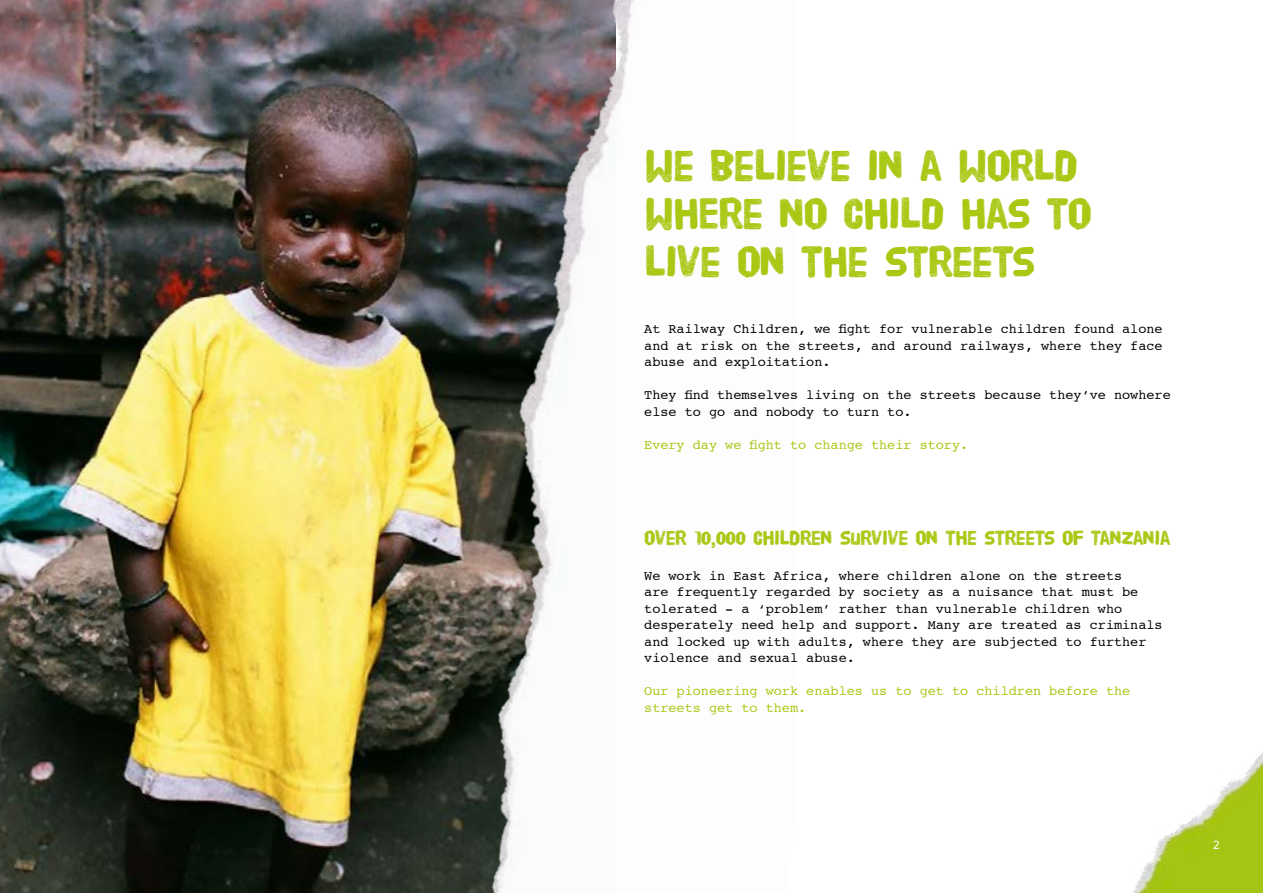
<style>
.page{position:relative;width:1263px;height:893px;background:#fff}
.page>*{position:absolute;margin:0;border:0;box-sizing:border-box;transform-origin:0 0}
.t1{font:45px/48px "HVD Poster";letter-spacing:-.03em;color:#a8c813}
.t2{font:21px "HVD Poster";letter-spacing:-.03em;color:#a8c813}
.t3{font:13.5px/16.5px "Courier";color:#000}
.t4{font:13.5px/16.5px "Courier";color:#a8c813}
.t5{font:13.5px "Courier";color:#fff}
</style>
<div class="page">
<img style="left:0;top:0;width:259px;height:893px">
<img style="left:259px;top:0;width:376px;height:893px">
<img style="left:1133px;top:753px;width:130px;height:140px">
<h1 class="t1" style="left:644px;top:142px;width:449px">WE BELIEVE IN A WORLD<br>WHERE NO CHILD HAS TO<br>LIVE ON THE STREETS</h1>
<p class="t3" style="left:644px;top:320px;width:520px;text-align:justify">At Railway Children, we fight for vulnerable children found alone and at risk on the streets, and around railways, where they face abuse and exploitation.</p>
<p class="t3" style="left:644px;top:386px;width:528px">They find themselves living on the streets because they’ve nowhere else to go and nobody to turn to.</p>
<p class="t4" style="left:644px;top:436px;width:326px">Every day we fight to change their story.</p>
<h2 class="t2" style="left:644px;top:528px;width:528px">OVER 10,000 CHILDREN SURVIVE ON THE STREETS OF TANZANIA</h2>
<p class="t3" style="left:644px;top:567px;width:520px">We work in East Africa, where children alone on the streets<br>are frequently regarded by society as a nuisance that must be tolerated - a ‘problem’ rather than vulnerable children who desperately need help and support. Many are treated as criminals and locked up with adults, where they are subjected to further violence and sexual abuse.</p>
<p class="t4" style="left:644px;top:683px;width:488px">Our pioneering work enables us to get to children before the streets get to them.</p>
<p class="t5" style="left:1212px;top:835px;width:10px">2</p>
</div>
